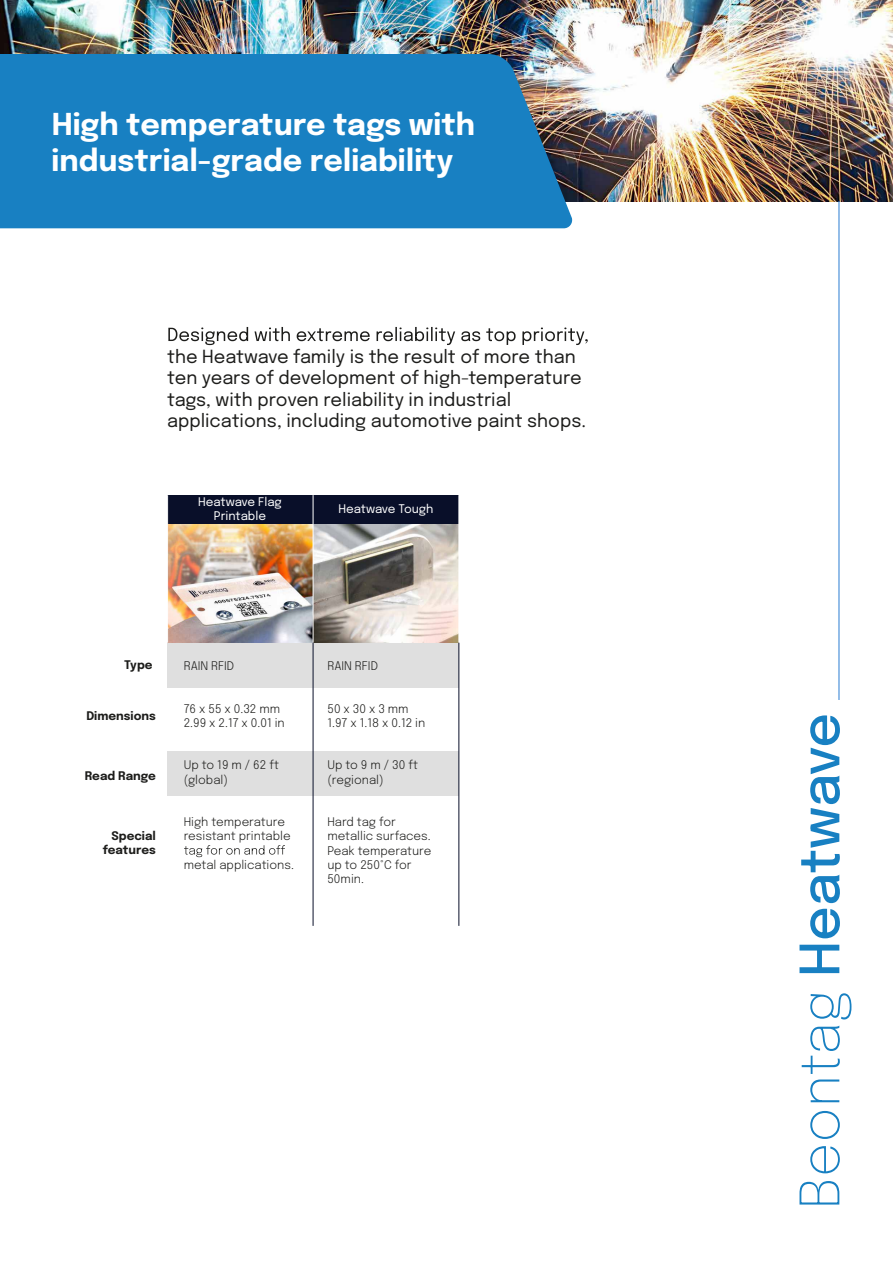
<style>
.page{position:relative;width:893px;height:1263px;background:#fff}
.page>*{position:absolute;margin:0;border:0;box-sizing:border-box;transform-origin:0 0}
.t1{font:500 54px "Epilogue";letter-spacing:-.005em;color:#1880c2}
.t2{font:700 30px/36px "Epilogue";color:#fff}
.t3{font:18px/21.6px "Epilogue";color:#1d1d1b}
.t4{font:300 11.85px/14.2px "Epilogue";color:#1d1d1b}
.t5{font:700 11.85px/14.2px "Epilogue";color:#1d1d1b;text-align:right}
.t6{font:11.85px/14.2px "Epilogue";color:#fff;text-align:center}
.s1{font-weight:200}
</style>
<div class="page">
<img style="left:0;top:0;width:893px;height:201px">
<div style="left:0;top:54px;width:573px;height:174px;background:#1880c2"></div>
<svg style="left:168px;top:327px;width:420px;height:18px"></svg>
<hr style="left:839px;top:201px;width:1px;height:499px;background:#2b7cd2">
<div style="left:168px;top:643px;width:291px;height:45px;background:#dfdfdf"></div>
<div style="left:168px;top:751px;width:291px;height:45px;background:#dfdfdf"></div>
<div style="left:168px;top:495px;width:291px;height:29px;background:#090f29"></div>
<svg style="left:184px;top:845px;width:101px;height:12px"></svg>
<img style="left:168px;top:524px;width:290px;height:119px">
<hr style="left:313px;top:495px;width:1px;height:148px;background:#fff">
<hr style="left:313px;top:643px;width:1px;height:283px;background:#090f29">
<hr style="left:459px;top:643px;width:1px;height:283px;background:#090f29">
<h2 class="t2" style="left:52px;top:104px;width:425px">High temperature tags with industrial-grade reliability</h2>
<h3 class="t3" style="left:167px;top:344px;width:420px">the Heatwave family is the result of more than ten years of development of high-temperature tags, with proven reliability in industrial applications, including automotive paint shops.</h3>
<p class="t6" style="left:198px;top:494px;width:85px">Heatwave Flag<br>Printable</p>
<p class="t6" style="left:338px;top:501px;width:97px">Heatwave Tough</p>
<p class="t5" style="left:124px;top:656px;width:30px">Type</p>
<p class="t4" style="left:184px;top:658px;width:52px">RAIN RFID</p>
<p class="t4" style="left:184px;top:701px;width:103px">76 x 55 x 0.32 mm<br>2.99 x 2.17 x 0.01 in</p>
<p class="t4" style="left:184px;top:757px;width:97px">Up to 19 m / 62 ft (global)</p>
<p class="t4" style="left:184px;top:814px;width:109px">High temperature resistant printable</p>
<p class="t4" style="left:184px;top:857px;width:112px">metal applications.</p>
<p class="t5" style="left:86px;top:708px;width:71px">Dimensions</p>
<p class="t5" style="left:85px;top:768px;width:73px">Read Range</p>
<p class="t5" style="left:103px;top:827px;width:55px">Special features</p>
<p class="t4" style="left:327px;top:658px;width:52px">RAIN RFID</p>
<p class="t4" style="left:327px;top:701px;width:99px">50 x 30 x 3 mm<br>1.97 x 1.18 x 0.12 in</p>
<p class="t4" style="left:327px;top:757px;width:92px">Up to 9 m / 30 ft (regional)</p>
<p class="t4" style="left:327px;top:814px;width:105px">Hard tag for metallic surfaces.<br>Peak temperature up to 250°C for<br>50min.</p>
<h1 class="t1" style="left:781px;top:1209px;width:498px;rotate:-90deg"><span class="s1">Beontag</span> Heatwave</h1>
</div>
